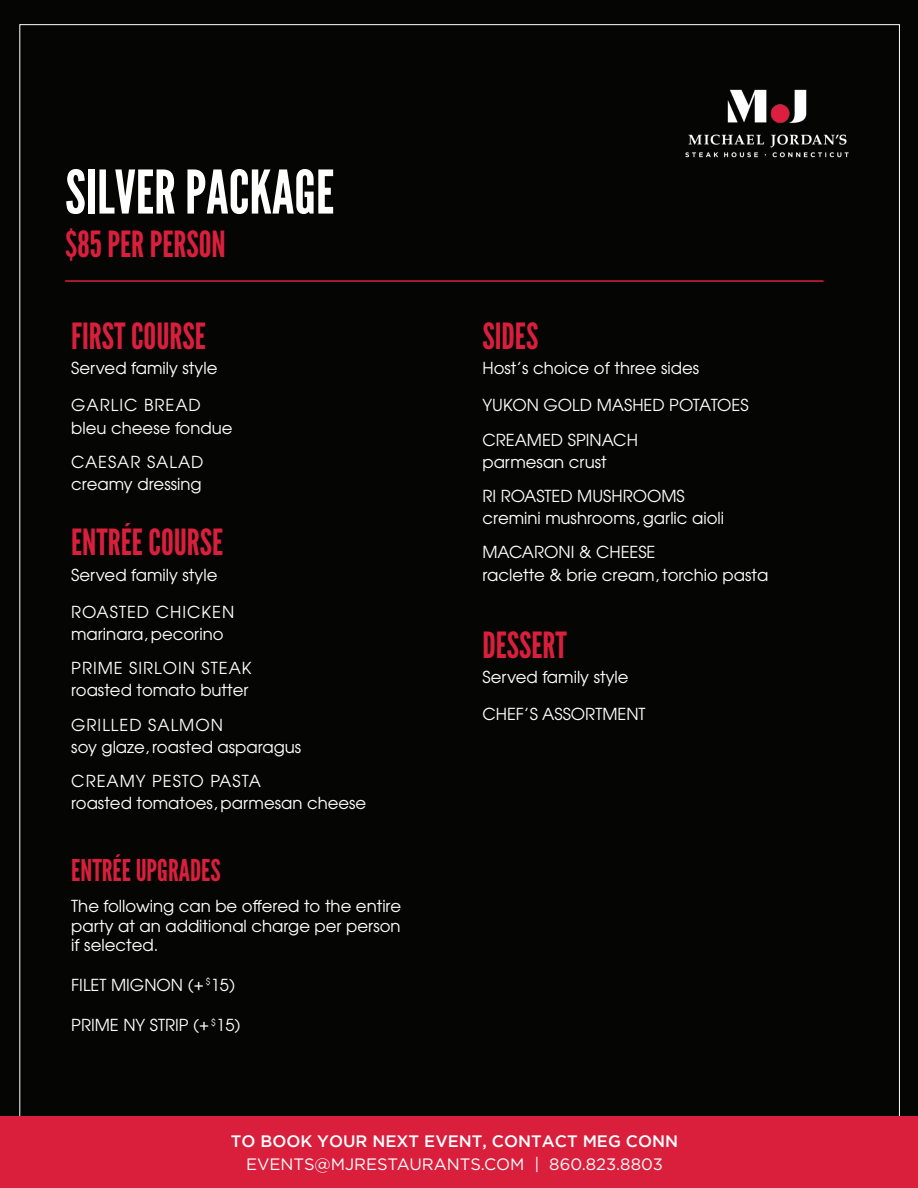
<style>
.page{position:relative;width:918px;height:1188px;background:#050504}
.page>*{position:absolute;margin:0;border:0;box-sizing:border-box;transform-origin:0 0}
.t1{font:60px "League Gothic";color:#fff}
.t2{font:36px "League Gothic";color:#da1f3d}
.t3{font:30px "League Gothic";color:#da1f3d}
.t4{font:16.5px/22.2px "Avant Garde";color:#fff}
.t5{font:16.5px "Gotham";color:#fff}
.t6{font:500 16.5px "Gotham";color:#fff}
</style>
<div class="page">
<div style="left:0;top:1116px;width:918px;height:72px;background:#da1f3d"></div>
<hr style="left:65px;top:280px;width:759px;height:2px;background:#da1f3d">
<img style="left:685px;top:89px;width:164px;height:69px">
<h1 class="t1" style="left:65px;top:156px;width:271px">SILVER PACKAGE</h1>
<h2 class="t2" style="left:65px;top:222px;width:162px">$85 PER PERSON</h2>
<h2 class="t2" style="left:71px;top:315px;width:136px">FIRST COURSE</h2>
<p class="t4" style="left:71px;top:357px;width:148px">Served family style</p>
<p class="t4" style="left:71px;top:394px;width:163px">GARLIC BREAD bleu cheese fondue</p>
<p class="t4" style="left:71px;top:450px;width:134px">CAESAR SALAD creamy dressing</p>
<h2 class="t2" style="left:71px;top:521px;width:154px">ENTRÉE COURSE</h2>
<p class="t4" style="left:71px;top:563px;width:148px">Served family style</p>
<p class="t4" style="left:71px;top:600px;width:165px">ROASTED CHICKEN marinara, pecorino</p>
<p class="t4" style="left:71px;top:657px;width:182px">PRIME SIRLOIN STEAK roasted tomato butter</p>
<p class="t4" style="left:71px;top:713px;width:231px">GRILLED SALMON<br>soy glaze, roasted asparagus</p>
<p class="t4" style="left:71px;top:770px;width:297px">CREAMY PESTO PASTA<br>roasted tomatoes, parmesan cheese</p>
<h3 class="t3" style="left:71px;top:853px;width:151px">ENTRÉE UPGRADES</h3>
<p class="t4" style="left:71px;top:896px;width:331px;line-height:19.2px;text-align:justify">The following can be offered to the entire party at an additional charge per person if selected.</p>
<p class="t4" style="left:71px;top:974px;width:165px">FILET MIGNON (+ <sup>$</sup>15)</p>
<p class="t4" style="left:71px;top:1014px;width:171px">PRIME NY STRIP (+ <sup>$</sup>15)</p>
<h2 class="t2" style="left:482px;top:315px;width:57px">SIDES</h2>
<p class="t4" style="left:482px;top:357px;width:218px">Host’s choice of three sides</p>
<p class="t4" style="left:482px;top:388px;width:268px;line-height:34.2px">YUKON GOLD MASHED POTATOES<br>CREAMED SPINACH</p>
<p class="t4" style="left:482px;top:444px;width:204px;line-height:34.2px">parmesan crust<br>RI ROASTED MUSHROOMS</p>
<p class="t4" style="left:482px;top:501px;width:243px;line-height:34.2px">cremini mushrooms, garlic aioli<br>MACARONI &amp; CHEESE</p>
<p class="t4" style="left:482px;top:563px;width:287px">raclette &amp; brie cream, torchio pasta</p>
<h2 class="t2" style="left:482px;top:624px;width:86px">DESSERT</h2>
<p class="t4" style="left:482px;top:666px;width:148px">Served family style</p>
<p class="t4" style="left:482px;top:703px;width:165px">CHEF’S ASSORTMENT</p>
<p class="t6" style="left:231px;top:1135px;width:449px">TO BOOK YOUR NEXT EVENT, CONTACT MEG CONN</p>
<p class="t5" style="left:246px;top:1155px;width:418px">EVENTS@MJRESTAURANTS.COM | 860.823.8803</p>
</div>
